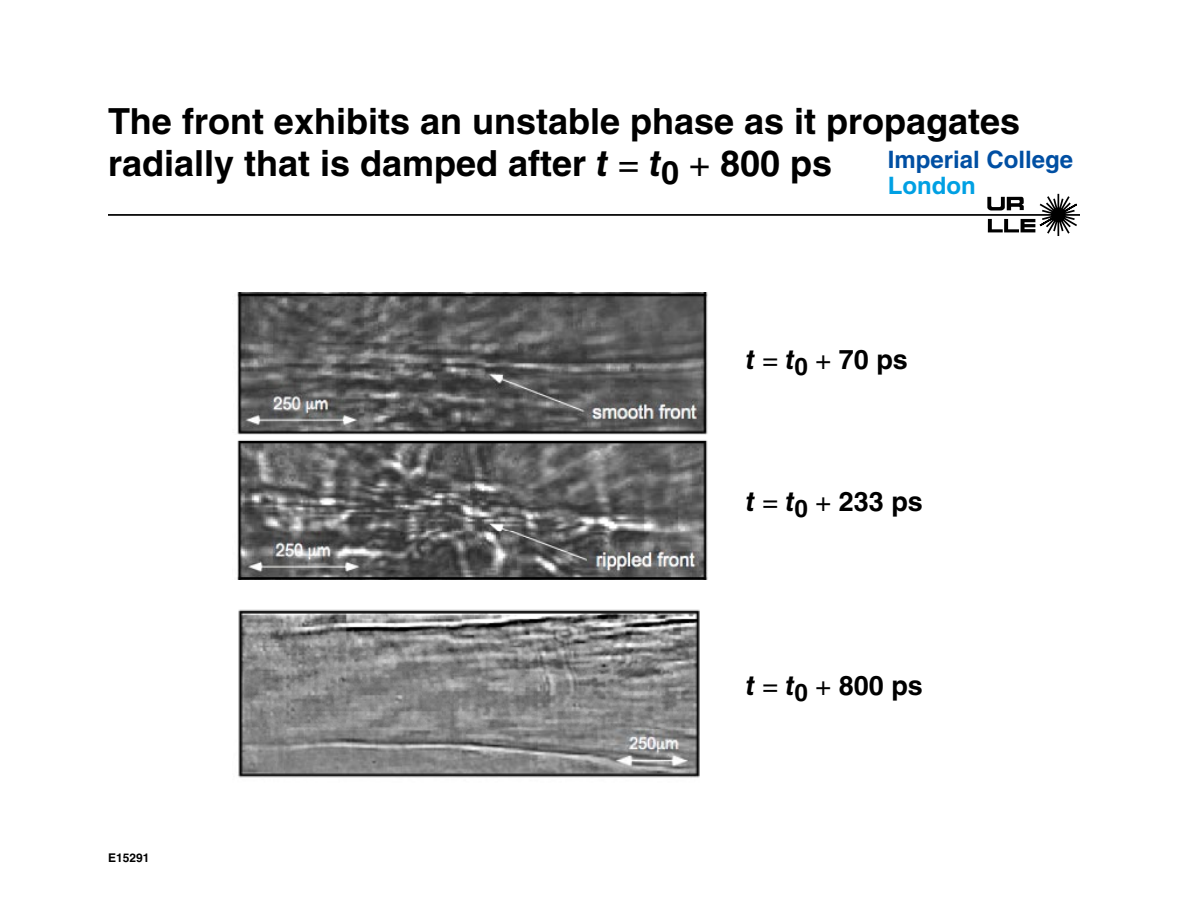
<style>
.page{position:relative;width:1188px;height:918px;background:#fff}
.page>*{position:absolute;margin:0;border:0;box-sizing:border-box;transform-origin:0 0}
.t1{font:700 36px/42px "Helvetica LT Std";color:#000}
.t2{font:700 27px "Helvetica LT Std";color:#000}
.t3{font:700 24px "Helvetica LT Std";color:#004fa3}
.t4{font:700 24px "Helvetica LT Std";color:#00a0e3}
.t5{font:700 12px "Helvetica LT Std";color:#000}
.s1{font-style:italic}
.s2{font-weight:400}
</style>
<div class="page">
<svg style="left:987px;top:193px;width:90px;height:43px"></svg>
<hr style="left:108px;top:214px;width:972px;height:2px;background:#000">
<img style="left:237px;top:292px;width:471px;height:143px">
<img style="left:237px;top:440px;width:471px;height:140px">
<img style="left:238px;top:609px;width:462px;height:169px">
<p class="t1" style="left:108px;top:100px;width:914px">The front exhibits an unstable phase as it propagates radially that is damped after <span class="s1">t</span> <span class="s2">=</span> <span class="s1">t</span><sub>0</sub> <span class="s2">+</span> 800 ps</p>
<p class="t3" style="left:888px;top:145px;width:187px">Imperial College</p>
<p class="t4" style="left:888px;top:171px;width:89px">London</p>
<p class="t2" style="left:746px;top:343px;width:164px"><span class="s1">t</span> <span class="s2">=</span> <span class="s1">t</span><sub>0</sub> <span class="s2">+</span> 70 ps</p>
<p class="t2" style="left:746px;top:485px;width:179px"><span class="s1">t</span> <span class="s2">=</span> <span class="s1">t</span><sub>0</sub> <span class="s2">+</span> 233 ps</p>
<p class="t5" style="left:108px;top:850px;width:43px">E15291</p>
<p class="t2" style="left:746px;top:669px;width:179px"><span class="s1">t</span> <span class="s2">=</span> <span class="s1">t</span><sub>0</sub> <span class="s2">+</span> 800 ps</p>
</div>
